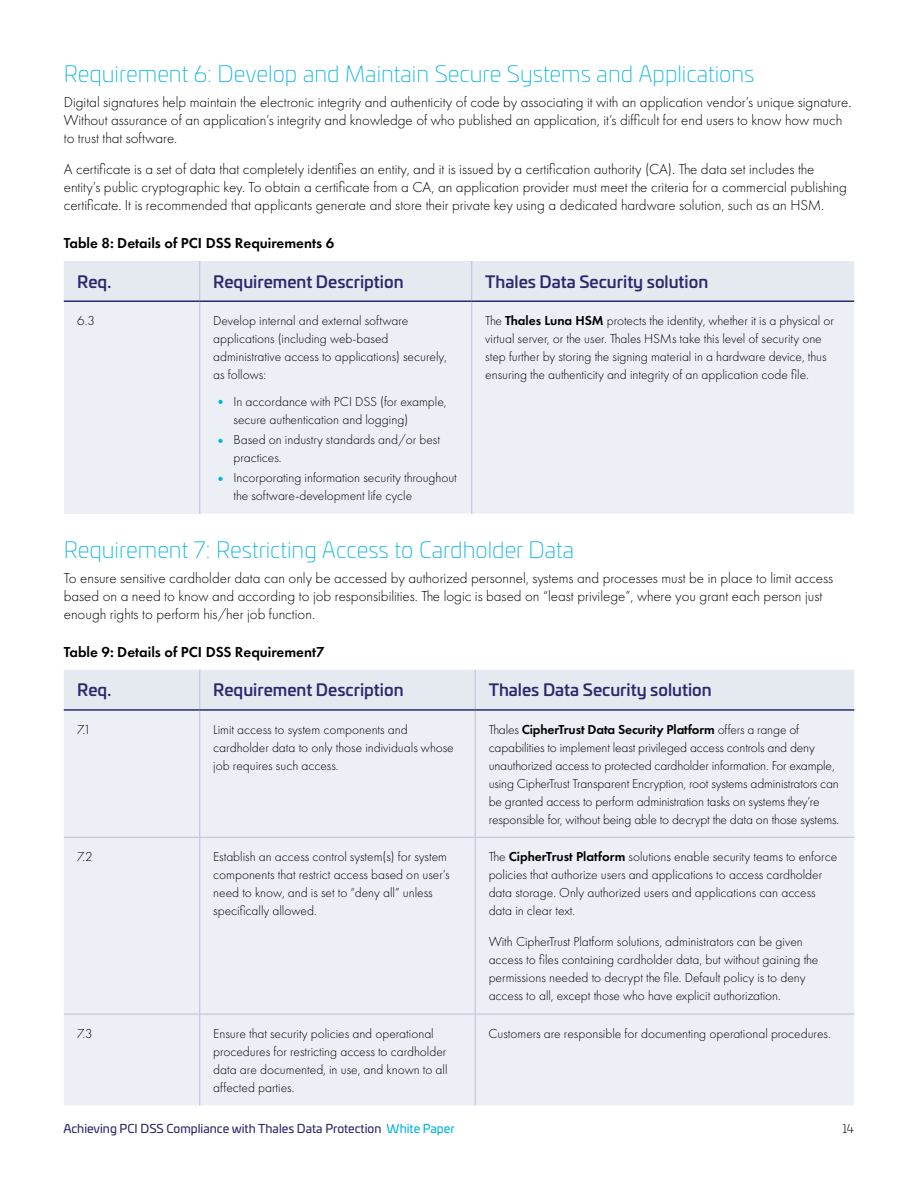
<style>
.page{position:relative;width:918px;height:1188px;background:#fff}
.page>*{position:absolute;margin:0;border:0;box-sizing:border-box;transform-origin:0 0}
.t1{font:200 22.5px "Univia Pro";color:#00b4dd}
.t2{font:500 16.5px "Univia Pro";color:#2c286d}
.t3{font:300 15px/18px "Futura PT";color:#000}
.t4{font:600 15px "Futura PT";color:#000}
.t5{font:300 13.5px/18px "Futura PT";color:#000}
.t6{font:12px "Univia Pro";color:#2c286d}
.t7{font:300 12px "Univia Pro";color:#000}
.s1{font-weight:700;font-size:15px;color:#00b4dd}
.s2{font-weight:600}
.s3{color:#00b4dd}
</style>
<div class="page">
<div style="left:64px;top:261px;width:790px;height:39px;background:#e5eaf1"></div>
<div style="left:64px;top:301px;width:136px;height:213px;background:#eceff5"></div>
<div style="left:201px;top:302px;width:653px;height:212px;background:#ecf0f6"></div>
<hr style="left:200px;top:261px;width:1px;height:39px;background:#c0bcd8">
<hr style="left:472px;top:261px;width:1px;height:39px;background:#c0bcd8">
<hr style="left:200px;top:302px;width:1px;height:212px;background:#c0bcd8">
<hr style="left:472px;top:302px;width:1px;height:212px;background:#c0bcd8">
<hr style="left:64px;top:300px;width:136px;height:2px;background:#2c286d">
<hr style="left:200px;top:300px;width:272px;height:2px;background:#2c286d">
<hr style="left:472px;top:300px;width:382px;height:2px;background:#2c286d">
<div style="left:64px;top:670px;width:790px;height:39px;background:#e5eaf1"></div>
<div style="left:64px;top:711px;width:136px;height:394px;background:#eceff5"></div>
<div style="left:201px;top:711px;width:653px;height:394px;background:#ecf0f6"></div>
<hr style="left:475px;top:670px;width:1px;height:39px;background:#c0bcd8">
<hr style="left:475px;top:711px;width:1px;height:126px;background:#c0bcd8">
<hr style="left:64px;top:837px;width:136px;height:1px;background:#c0bcd8">
<hr style="left:200px;top:837px;width:275px;height:1px;background:#c0bcd8">
<hr style="left:475px;top:837px;width:379px;height:1px;background:#c0bcd8">
<hr style="left:475px;top:837px;width:1px;height:177px;background:#c0bcd8">
<hr style="left:64px;top:1014px;width:136px;height:1px;background:#c0bcd8">
<hr style="left:200px;top:1014px;width:275px;height:1px;background:#c0bcd8">
<hr style="left:475px;top:1014px;width:379px;height:1px;background:#c0bcd8">
<hr style="left:475px;top:1014px;width:1px;height:91px;background:#c0bcd8">
<hr style="left:200px;top:711px;width:1px;height:126px;background:#c0bcd8">
<hr style="left:200px;top:837px;width:1px;height:177px;background:#c0bcd8">
<hr style="left:200px;top:1014px;width:1px;height:91px;background:#c0bcd8">
<hr style="left:200px;top:670px;width:1px;height:39px;background:#c0bcd8">
<hr style="left:64px;top:709px;width:136px;height:2px;background:#2c286d">
<hr style="left:200px;top:709px;width:275px;height:2px;background:#2c286d">
<hr style="left:475px;top:709px;width:379px;height:2px;background:#2c286d">
<h1 class="t1" style="left:64px;top:58px;width:692px">Requirement 6: Develop and Maintain Secure Systems and Applications</h1>
<p class="t3" style="left:64px;top:93px;width:789px">Digital signatures help maintain the electronic integrity and authenticity of code by associating it with an application vendor’s unique signature.<br>Without assurance of an application’s integrity and knowledge of who published an application, it’s difficult for end users to know how much to trust that software.</p>
<p class="t3" style="left:64px;top:160px;width:785px">A certificate is a set of data that completely identifies an entity, and it is issued by a certification authority (CA). The data set includes the entity’s public cryptographic key. To obtain a certificate from a CA, an application provider must meet the criteria for a commercial publishing certificate. It is recommended that applicants generate and store their private key using a dedicated hardware solution, such as an HSM.</p>
<p class="t4" style="left:64px;top:234px;width:272px">Table 8: Details of PCI DSS Requirements 6</p>
<p class="t2" style="left:77px;top:269px;width:35px">Req.</p>
<p class="t2" style="left:213px;top:269px;width:192px">Requirement Description</p>
<p class="t2" style="left:485px;top:269px;width:224px">Thales Data Security solution</p>
<p class="t5" style="left:77px;top:312px;width:19px">6.3</p>
<p class="t5" style="left:213px;top:312px;width:235px">Develop internal and external software applications (including web-based administrative access to applications) securely, as follows:</p>
<p class="t5" style="left:234px;top:393px;width:215px;text-indent:-20px"><span class="s1">•</span> In accordance with PCI DSS (for example, secure authentication and logging)</p>
<p class="t5" style="left:234px;top:431px;width:208px;text-indent:-20px"><span class="s1">•</span> Based on industry standards and/or best practices.</p>
<p class="t5" style="left:234px;top:469px;width:225px;text-indent:-20px"><span class="s1">•</span> Incorporating information security throughout the software-development life cycle</p>
<p class="t5" style="left:485px;top:312px;width:350px">The <span class="s2">Thales Luna HSM</span> protects the identity, whether it is a physical or virtual server, or the user. Thales HSMs take this level of security one step further by storing the signing material in a hardware device, thus ensuring the authenticity and integrity of an application code file.</p>
<h1 class="t1" style="left:64px;top:534px;width:512px">Requirement 7: Restricting Access to Cardholder Data</h1>
<p class="t3" style="left:64px;top:569px;width:771px">To ensure sensitive cardholder data can only be accessed by authorized personnel, systems and processes must be in place to limit access based on a need to know and according to job responsibilities. The logic is based on “least privilege”, where you grant each person just enough rights to perform his/her job function.</p>
<p class="t4" style="left:64px;top:643px;width:262px">Table 9: Details of PCI DSS Requirement7</p>
<p class="t2" style="left:77px;top:678px;width:35px">Req.</p>
<p class="t2" style="left:213px;top:678px;width:192px">Requirement Description</p>
<p class="t2" style="left:489px;top:678px;width:224px">Thales Data Security solution</p>
<p class="t5" style="left:77px;top:720px;width:15px">7.1</p>
<p class="t5" style="left:213px;top:720px;width:242px">Limit access to system components and cardholder data to only those individuals whose job requires such access.</p>
<p class="t5" style="left:489px;top:720px;width:352px">Thales <span class="s2">CipherTrust Data Security Platform</span> offers a range of capabilities to implement least privileged access controls and deny unauthorized access to protected cardholder information. For example, using CipherTrust Transparent Encryption, root systems administrators can be granted access to perform administration tasks on systems they’re responsible for, without being able to decrypt the data on those systems.</p>
<p class="t5" style="left:77px;top:848px;width:17px">7.2</p>
<p class="t5" style="left:213px;top:848px;width:238px">Establish an access control system(s) for system components that restrict access based on user’s need to know, and is set to “deny all” unless specifically allowed.</p>
<p class="t5" style="left:489px;top:848px;width:350px">The <span class="s2">CipherTrust Platform</span> solutions enable security teams to enforce policies that authorize users and applications to access cardholder data storage. Only authorized users and applications can access data in clear text.</p>
<p class="t5" style="left:489px;top:933px;width:331px">With CipherTrust Platform solutions, administrators can be given access to files containing cardholder data, but without gaining the permissions needed to decrypt the file. Default policy is to deny access to all, except those who have explicit authorization.</p>
<p class="t5" style="left:77px;top:1024px;width:17px">7.3</p>
<p class="t5" style="left:213px;top:1024px;width:236px">Ensure that security policies and operational procedures for restricting access to cardholder data are documented, in use, and known to all affected parties.</p>
<p class="t5" style="left:489px;top:1024px;width:344px">Customers are responsible for documenting operational procedures.</p>
<p class="t6" style="left:63px;top:1120px;width:393px">Achieving PCI DSS Compliance with Thales Data Protection <span class="s3">White Paper</span></p>
<p class="t7" style="left:842px;top:1120px;width:13px">14</p>
</div>
